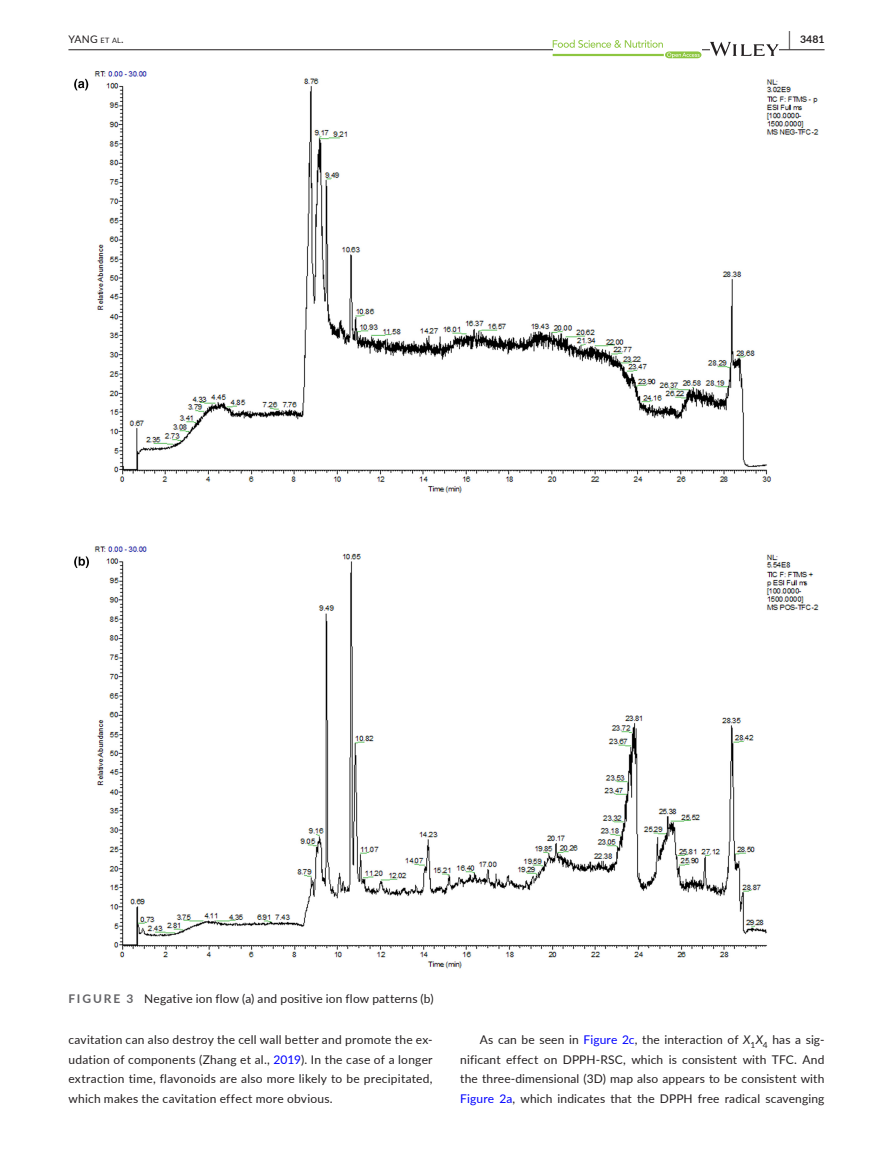
<style>
.page{position:relative;width:893px;height:1174px;background:#fff}
.page>*{position:absolute;margin:0;border:0;box-sizing:border-box;transform-origin:0 0}
.t1{font:12px/19.5px "Lato";letter-spacing:.015em;color:#231f20;text-align:justify}
.t2{font:10.5px "Lato";color:#231f20}
.t3{font:700 10.5px "Lato";color:#231f20}
.s1{font-size:7.35px}
.s2{font-size:19.5px}
.s3{font-weight:700;color:#636366}
.s4{color:#00f}
.s5{font-style:italic}
</style>
<div class="page">
<hr style="left:68px;top:49px;width:756px;height:1px;background:#231f20">
<svg style="left:553px;top:40px;width:148px;height:18px"></svg>
<svg style="left:710px;top:42px;width:69px;height:14px"></svg>
<img style="left:74px;top:71px;width:745px;height:898px">
<p class="t2" style="left:68px;top:31px;width:57px">YANG <span class="s1">et al</span>.</p>
<p class="t3" style="left:789px;top:31px;width:37px"><span class="s2">|</span> 3481</p>
<p class="t1" style="left:68px;top:988px;width:367px"><span class="s3">FIGURE 3</span> Negative ion flow (a) and positive ion flow patterns (b)</p>
<p class="t1" style="left:68px;top:1029px;width:366px">cavitation can also destroy the cell wall better and promote the ex&shy;udation of components (Zhang et al., <span class="s4">2019</span>). In the case of a longer extraction time, flavonoids are also more likely to be precipitated, which makes the cavitation effect more obvious.</p>
<p class="t1" style="left:460px;top:1029px;width:366px;text-indent:20px">As can be seen in <span class="s4">Figure 2c</span>, the interaction of <span class="s5">X</span><sub>1</sub><span class="s5">X</span><sub>4</sub> has a sig&shy;nificant effect on DPPH-RSC, which is consistent with TFC. And the three-dimensional (3D) map also appears to be consistent with <span class="s4">Figure 2a</span>, which indicates that the DPPH free radical scavenging</p>
</div>
